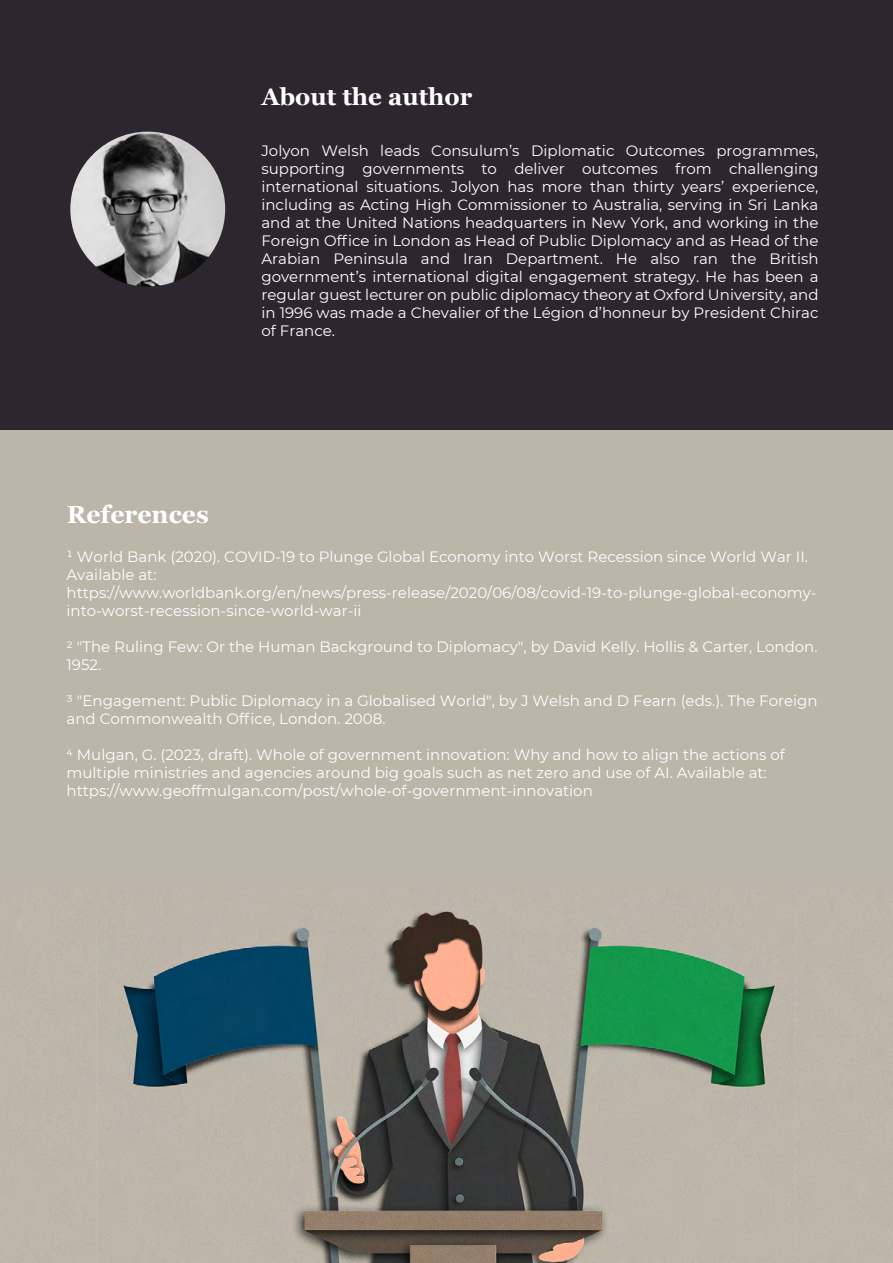
<style>
.page{position:relative;width:893px;height:1263px;background:#fff}
.page>*{position:absolute;margin:0;border:0;box-sizing:border-box;transform-origin:0 0}
.t1{font:700 24.75px "Georgia";color:#fff}
.t2{font:700 24px "Georgia";color:#fff}
.t3{font:15px/18px "Montserrat";color:#fff}
</style>
<div class="page">
<div style="left:0;top:406px;width:893px;height:499px;background:#bbb5aa"></div>
<div style="left:0;top:0;width:893px;height:430px;background:#2c272f"></div>
<img style="left:88px;top:132px;width:137px;height:154px">
<img style="left:70px;top:160px;width:18px;height:98px">
<img style="left:0;top:905px;width:893px;height:357px">
<h2 class="t2" style="left:262px;top:79px;width:212px">About the author</h2>
<p class="t3" style="left:261px;top:141px;width:559px;text-align:justify">Jolyon Welsh leads Consulum’s Diplomatic Outcomes programmes, supporting governments to deliver outcomes from challenging international situations. Jolyon has more than thirty years’ experience, including as Acting High Commissioner to Australia, serving in Sri Lanka and at the United Nations headquarters in New York, and working in the Foreign Office in London as Head of Public Diplomacy and as Head of the Arabian Peninsula and Iran Department. He also ran the British government’s international digital engagement strategy. He has been a regular guest lecturer on public diplomacy theory at Oxford University, and in 1996 was made a Chevalier of the Légion d’honneur by President Chirac of France.</p>
<h1 class="t1" style="left:67px;top:495px;width:144px">References</h1>
<p class="t3" style="left:67px;top:547px;width:752px">¹ World Bank (2020). COVID-19 to Plunge Global Economy into Worst Recession since World War II.<br>Available at: https://www.worldbank.org/en/news/press-release/2020/06/08/covid-19-to-plunge-global-economy&shy;into-worst-recession-since-world-war-ii</p>
<p class="t3" style="left:67px;top:637px;width:752px">2 "The Ruling Few: Or the Human Background to Diplomacy", by David Kelly. Hollis &amp; Carter, London.<br>1952.</p>
<p class="t3" style="left:67px;top:691px;width:753px">3 "Engagement: Public Diplomacy in a Globalised World", by J Welsh and D Fearn (eds.). The Foreign and Commonwealth Office, London. 2008.</p>
<p class="t3" style="left:67px;top:745px;width:720px">4 Mulgan, G. (2023, draft). Whole of government innovation: Why and how to align the actions of multiple ministries and agencies around big goals such as net zero and use of AI. Available at: https://www.geoffmulgan.com/post/whole-of-government-innovation</p>
</div>
